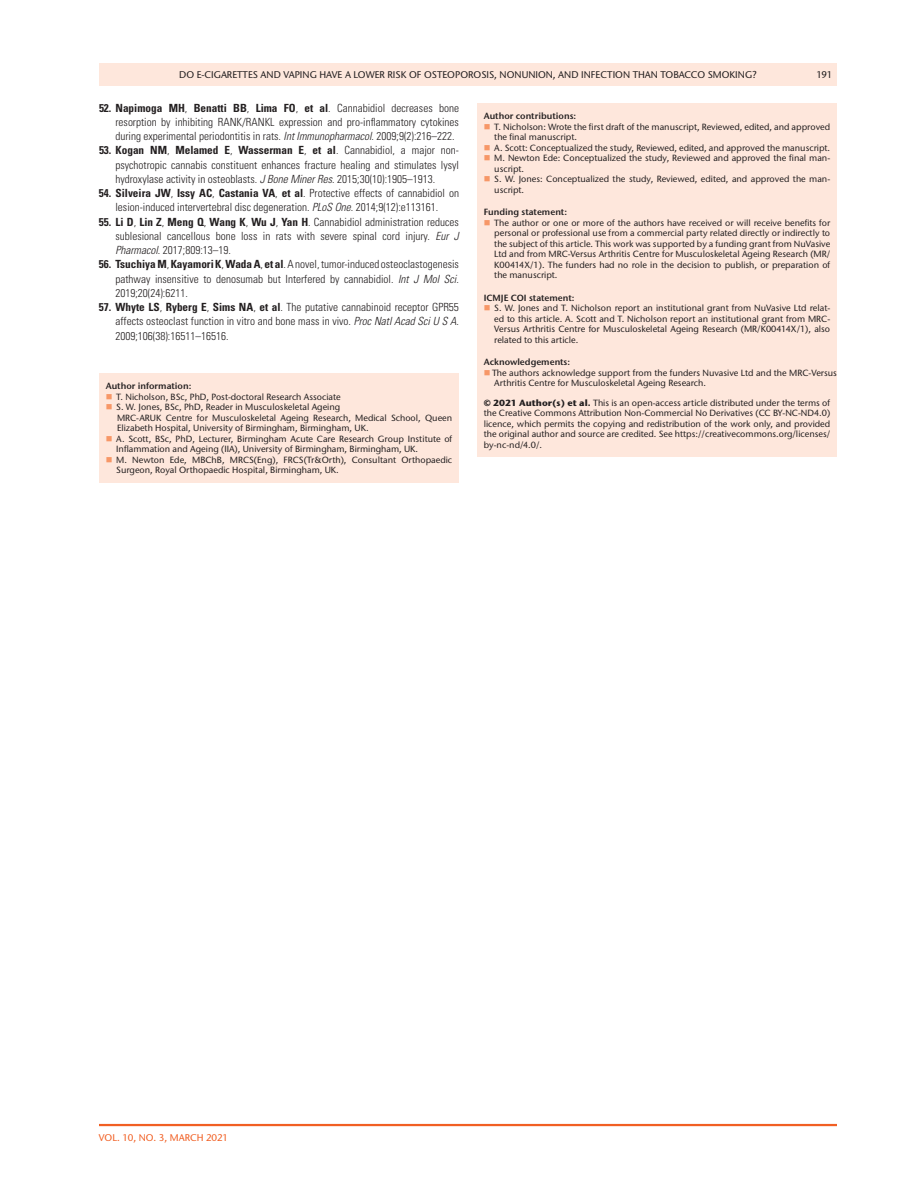
<style>
.page{position:relative;width:918px;height:1188px;background:#fff}
.page>*{position:absolute;margin:0;border:0;box-sizing:border-box;transform-origin:0 0}
.t1{font:300 condensed 11.25px/14.2px "Univers LT Std";color:#231f20;text-align:justify}
.t2{font:500 9.75px "Stone Sans ITC Pro";color:#231f20}
.t3{font:500 9.75px "Stone Sans ITC Pro";color:#f15f23}
.t4{font:500 9px/10.5px "Stone Sans ITC Pro";color:#231f20}
.t5{font:600 9px "Stone Sans ITC Pro";color:#231f20}
.s1{font-weight:700}
.s2{font-style:italic}
</style>
<div class="page">
<hr style="left:99px;top:1124px;width:738px;height:2px;background:#f15f23">
<div style="left:99px;top:63px;width:738px;height:23px;background:#fee7dc"></div>
<div style="left:99px;top:374px;width:360px;height:109px;background:#fee7dc"></div>
<div style="left:477px;top:104px;width:360px;height:353px;background:#fee7dc"></div>
<p class="t2" style="left:179px;top:68px;width:579px">DO E-CIGARETTES AND VAPING HAVE A LOWER RISK OF OSTEOPOROSIS, NONUNION, AND INFECTION THAN TOBACCO SMOKING?</p>
<p class="t2" style="left:817px;top:68px;width:17px">191</p>
<p class="t5" style="left:484px;top:110px;width:94px">Author contributions:</p>
<p class="t4" style="left:494px;top:121px;width:338px">T. Nicholson: Wrote the first draft of the manuscript, Reviewed, edited, and approved the final manuscript.<br>A. Scott: Conceptualized the study, Reviewed, edited, and approved the manuscript.<br>M. Newton Ede: Conceptualized the study, Reviewed and approved the final man&shy;uscript.<br>S. W. Jones: Conceptualized the study, Reviewed, edited, and approved the man&shy;uscript.</p>
<p class="t5" style="left:484px;top:206px;width:85px">Funding statement:</p>
<p class="t4" style="left:494px;top:217px;width:338px;text-align:justify">The author or one or more of the authors have received or will receive benefits for personal or professional use from a commercial party related directly or indirectly to the subject of this article. This work was supported by a funding grant from NuVasive Ltd and from MRC-Versus Arthritis Centre for Musculoskeletal Ageing Research (MR/ K00414X/1). The funders had no role in the decision to publish, or preparation of the manuscript.</p>
<p class="t5" style="left:484px;top:292px;width:92px">ICMJE COI statement:</p>
<p class="t4" style="left:494px;top:303px;width:338px;text-align:justify">S. W. Jones and T. Nicholson report an institutional grant from NuVasive Ltd relat&shy;ed to this article. A. Scott and T. Nicholson report an institutional grant from MRC-Versus Arthritis Centre for Musculoskeletal Ageing Research (MR/K00414X/1), also related to this article.</p>
<p class="t5" style="left:484px;top:356px;width:88px">Acknowledgements:</p>
<p class="t4" style="left:492px;top:367px;width:346px">The authors acknowledge support from the funders Nuvasive Ltd and the MRC-Versus<br>Arthritis Centre for Musculoskeletal Ageing Research.</p>
<p class="t4" style="left:484px;top:397px;width:348px;text-align:justify"><span class="s1">© 2021 Author(s) et al.</span> This is an open-access article distributed under the terms of the Creative Commons Attribution Non-Commercial No Derivatives (CC BY-NC-ND4.0) licence, which permits the copying and redistribution of the work only, and provided the original author and source are credited. See https://creativecommons.org/licenses/ by-nc-nd/4.0/.</p>
<p class="t1" style="left:116px;top:101px;width:345px;text-indent:-17px"><span class="s1">52. Napimoga MH</span>, <span class="s1">Benatti BB</span>, <span class="s1">Lima FO</span>, <span class="s1">et al</span>. Cannabidiol decreases bone resorption by inhibiting RANK/RANKL expression and pro-inflammatory cytokines during experimental periodontitis in rats. <span class="s2">Int Immunopharmacol</span>. 2009;9(2):216–222.</p>
<p class="t1" style="left:115px;top:143px;width:345px;text-indent:-16px"><span class="s1">53. Kogan NM</span>, <span class="s1">Melamed E</span>, <span class="s1">Wasserman E</span>, <span class="s1">et al</span>. Cannabidiol, a major non&shy;psychotropic cannabis constituent enhances fracture healing and stimulates lysyl hydroxylase activity in osteoblasts. <span class="s2">J Bone Miner Res</span>. 2015;30(10):1905–1913.</p>
<p class="t1" style="left:99px;top:186px;width:362px;text-align:center"><span class="s1">54. Silveira JW</span>, <span class="s1">Issy AC</span>, <span class="s1">Castania VA</span>, <span class="s1">et al</span>. Protective effects of cannabidiol on lesion-induced intervertebral disc degeneration. <span class="s2">PLoS One</span>. 2014;9(12):e113161.</p>
<p class="t1" style="left:115px;top:215px;width:345px;text-indent:-16px"><span class="s1">55. Li D</span>, <span class="s1">Lin Z</span>, <span class="s1">Meng Q</span>, <span class="s1">Wang K</span>, <span class="s1">Wu J</span>, <span class="s1">Yan H</span>. Cannabidiol administration reduces sublesional cancellous bone loss in rats with severe spinal cord injury. <span class="s2">Eur J Pharmacol</span>. 2017;809:13–19.</p>
<p class="t1" style="left:115px;top:257px;width:345px;text-indent:-16px"><span class="s1">56. Tsuchiya M</span>, <span class="s1">Kayamori K</span>, <span class="s1">Wada A</span>, <span class="s1">et al</span>. A novel, tumor-induced osteoclastogenesis pathway insensitive to denosumab but Interfered by cannabidiol. <span class="s2">Int J Mol Sci</span>.<br>2019;20(24):6211.</p>
<p class="t1" style="left:115px;top:300px;width:345px;text-indent:-17px"><span class="s1">57. Whyte LS</span>, <span class="s1">Ryberg E</span>, <span class="s1">Sims NA</span>, <span class="s1">et al</span>. The putative cannabinoid receptor GPR55 affects osteoclast function in vitro and bone mass in vivo. <span class="s2">Proc Natl Acad Sci U S A</span>.<br>2009;106(38):16511–16516.</p>
<p class="t5" style="left:106px;top:380px;width:87px">Author information:</p>
<p class="t4" style="left:116px;top:391px;width:338px">T. Nicholson, BSc, PhD, Post-doctoral Research Associate<br>S. W. Jones, BSc, PhD, Reader in Musculoskeletal Ageing<br>MRC-ARUK Centre for Musculoskeletal Ageing Research, Medical School, Queen Elizabeth Hospital, University of Birmingham, Birmingham, UK.<br>A. Scott, BSc, PhD, Lecturer, Birmingham Acute Care Research Group Institute of Inflammation and Ageing (IIA), University of Birmingham, Birmingham, UK.<br>M. Newton Ede, MBChB, MRCS(Eng), FRCS(Tr&amp;Orth), Consultant Orthopaedic Surgeon, Royal Orthopaedic Hospital, Birmingham, UK.</p>
<p class="t3" style="left:99px;top:1132px;width:131px">VOL. 10, NO. 3, MARCH 2021</p>
</div>
